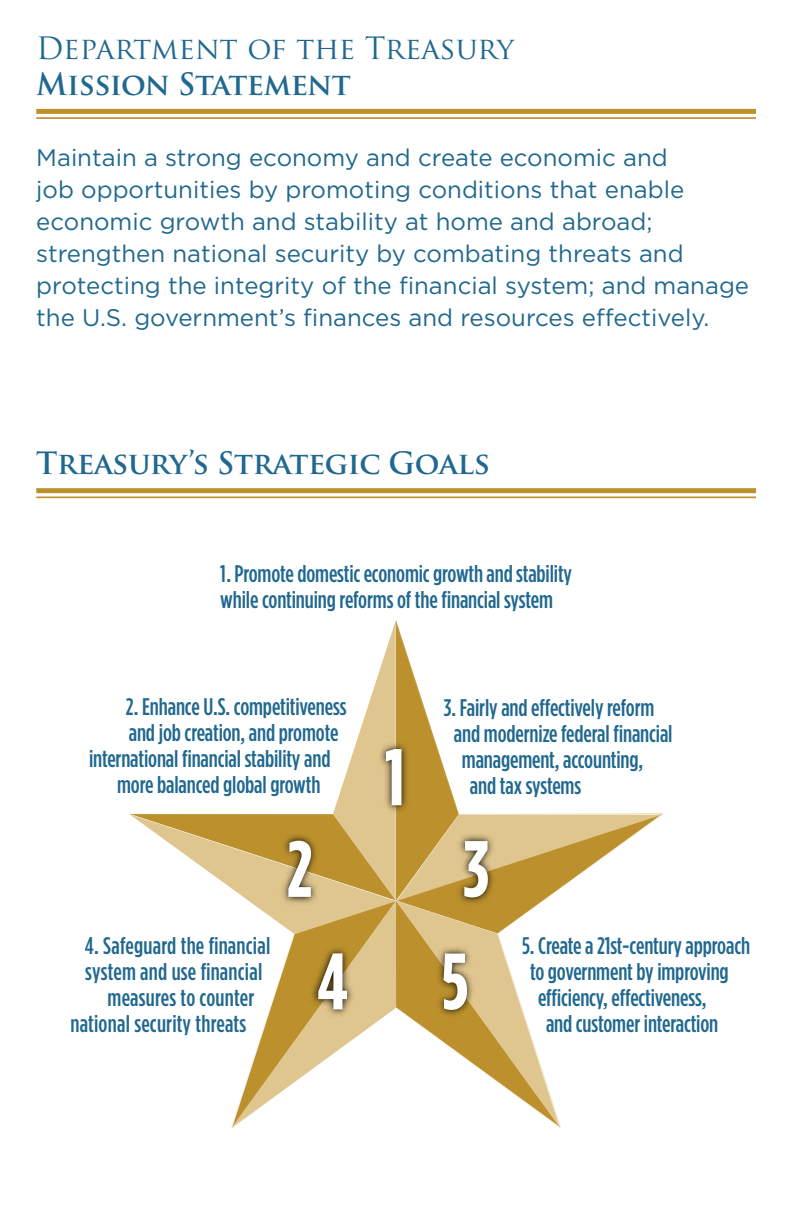
<style>
.page{position:relative;width:792px;height:1224px;background:#fff}
.page>*{position:absolute;margin:0;border:0;box-sizing:border-box;transform-origin:0 0}
.t1{font:700 79.6px/112.4px "Gotham Condensed";color:#fff;text-align:right}
.t2{font:700 30px "Trajan Pro";letter-spacing:-.015em;color:#20688f}
.t3{font:30px "Trajan Pro";letter-spacing:-.005em;color:#20688f}
.t4{font:500 24px/26px "Gotham Condensed";letter-spacing:-.005em;color:#20688f}
.t5{font:24px/32px "Gotham";color:#20688d}
</style>
<div class="page">
<div style="left:36px;top:109px;width:720px;height:5px;background:#bb902d"></div>
<hr style="left:36px;top:117px;width:720px;height:2px;background:#bb902d">
<div style="left:36px;top:488px;width:720px;height:5px;background:#bb902d"></div>
<hr style="left:36px;top:497px;width:720px;height:1px;background:#bb902d">
<svg style="left:130px;top:620px;width:532px;height:508px"></svg>
<img style="left:375px;top:727px;width:41px;height:107px">
<img style="left:276px;top:819px;width:47px;height:106px">
<img style="left:453px;top:819px;width:47px;height:106px">
<img style="left:307px;top:931px;width:51px;height:107px">
<img style="left:431px;top:931px;width:48px;height:107px">
<p class="t3" style="left:36px;top:29px;width:479px">Department of the Treasury</p>
<p class="t2" style="left:36px;top:65px;width:316px">Mission Statement</p>
<p class="t5" style="left:36px;top:141px;width:714px">Maintain a strong economy and create economic and<br>job opportunities by promoting conditions that enable economic growth and stability at home and abroad; strengthen national security by combating threats and protecting the integrity of the financial system; and manage the U.S. government’s finances and resources effectively.</p>
<p class="t2" style="left:36px;top:444px;width:455px">Treasury’s Strategic Goals</p>
<p class="t4" style="left:220px;top:560px;width:353px">1. Promote domestic economic growth and stability while continuing reforms of the financial system</p>
<p class="t4" style="left:126px;top:693px;width:222px">2. Enhance U.S. competitiveness</p>
<p class="t4" style="left:129px;top:719px;width:211px">and job creation, and promote</p>
<p class="t4" style="left:89px;top:745px;width:243px">international financial stability and</p>
<p class="t4" style="left:117px;top:771px;width:205px">more balanced global growth</p>
<h1 class="t1" style="left:385px;top:721px;width:22px">1</h1>
<p class="t4" style="left:444px;top:695px;width:212px">3. Fairly and effectively reform</p>
<p class="t4" style="left:454px;top:721px;width:220px">and modernize federal financial</p>
<p class="t4" style="left:462px;top:747px;width:183px">management, accounting,</p>
<p class="t4" style="left:470px;top:773px;width:113px">and tax systems</p>
<p class="t4" style="left:85px;top:933px;width:187px">4. Safeguard the financial</p>
<p class="t4" style="left:85px;top:959px;width:178px">system and use financial</p>
<p class="t4" style="left:108px;top:985px;width:148px">measures to counter</p>
<p class="t4" style="left:70px;top:1011px;width:177px">national security threats</p>
<h1 class="t1" style="left:287px;top:812px;width:27px">2</h1>
<h1 class="t1" style="left:317px;top:812px;width:174px">3<br>4 5</h1>
<p class="t4" style="left:522px;top:933px;width:230px">5. Create a 21st-century approach</p>
<p class="t4" style="left:530px;top:959px;width:200px">to government by improving</p>
<p class="t4" style="left:538px;top:985px;width:170px">efficiency, effectiveness,</p>
<p class="t4" style="left:546px;top:1011px;width:174px">and customer interaction</p>
</div>
